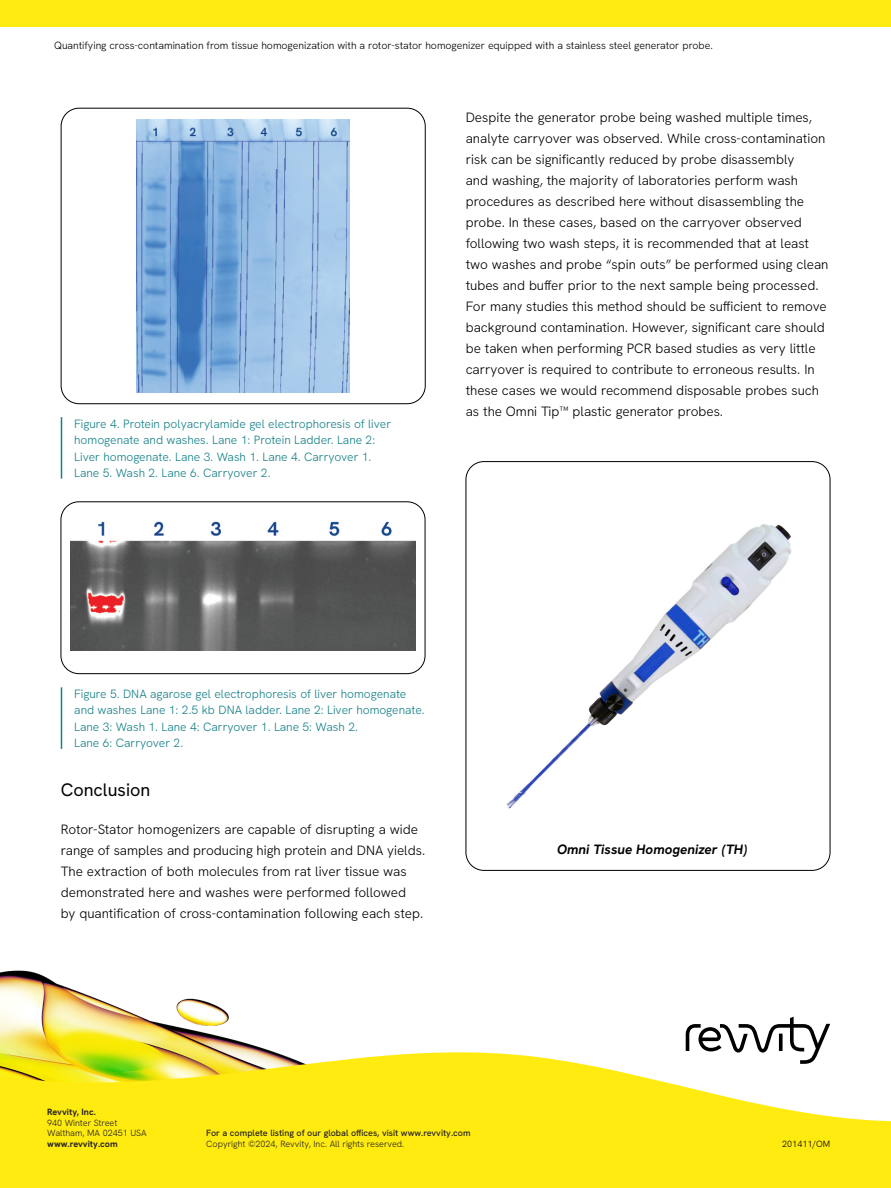
<style>
.page{position:relative;width:891px;height:1188px;background:#fff}
.page>*{position:absolute;margin:0;border:0;box-sizing:border-box;transform-origin:0 0}
.Sub_Head{font:18px "Hanken Grotesk";color:#000}
.Body_Copy{font:300 13.5px/21px "Hanken Grotesk";color:#000}
.Body_Copy-2{font:italic 700 13.5px "Hanken Grotesk";color:#000}
.Captions{font:300 12px/16.5px "Hanken Grotesk";color:#148087}
.t1{font:300 10.5px "Hanken Grotesk";color:#000}
.t2{font:300 9px/10.5px "Hanken Grotesk";color:#231f20}
.t3{font:500 9px "Hanken Grotesk";color:#231f20}
.t4{font:700 9px "Hanken Grotesk";color:#231f20}
.t5{font:300 9px "Hanken Grotesk";color:#000}
</style>
<div class="page">
<img style="left:0;top:970px;width:265px;height:79px">
<svg style="left:0;top:1049px;width:891px;height:139px;background:#fcec2f"></svg>
<div style="left:0;top:0;width:891px;height:26px;background:#ffeb0f"></div>
<svg style="left:686px;top:1017px;width:144px;height:47px"></svg>
<img style="left:137px;top:120px;width:213px;height:272px">
<div style="left:61px;top:108px;width:364px;height:296px;border:1px solid #000;border-radius:18px"></div>
<hr style="left:61px;top:417px;width:1px;height:62px;background:#148087">
<img style="left:71px;top:521px;width:344px;height:130px">
<div style="left:61px;top:502px;width:364px;height:172px;border:1px solid #000;border-radius:18px"></div>
<hr style="left:61px;top:687px;width:1px;height:62px;background:#148087">
<img style="left:506px;top:524px;width:285px;height:285px">
<p class="t1" style="left:54px;top:39px;width:660px">Quantifying cross-contamination from tissue homogenization with a rotor-stator homogenizer equipped with a stainless steel generator probe.</p>
<p class="Captions" style="left:74px;top:415px;width:318px">Figure 4. Protein polyacrylamide gel electrophoresis of liver homogenate and washes. Lane 1: Protein Ladder. Lane 2:<br>Liver homogenate. Lane 3. Wash 1. Lane 4. Carryover 1.<br>Lane 5. Wash 2. Lane 6. Carryover 2.</p>
<p class="Body_Copy" style="left:466px;top:106px;width:364px">Despite the generator probe being washed multiple times, analyte carryover was observed. While cross-contamination risk can be significantly reduced by probe disassembly<br>and washing, the majority of laboratories perform wash procedures as described here without disassembling the probe. In these cases, based on the carryover observed following two wash steps, it is recommended that at least two washes and probe “spin outs” be performed using clean tubes and buffer prior to the next sample being processed.<br>For many studies this method should be sufficient to remove background contamination. However, significant care should be taken when performing PCR based studies as very little carryover is required to contribute to erroneous results. In these cases we would recommend disposable probes such as the Omni Tip™ plastic generator probes.</p>
<p class="Captions" style="left:74px;top:685px;width:352px">Figure 5. DNA agarose gel electrophoresis of liver homogenate and washes Lane 1: 2.5 kb DNA ladder. Lane 2: Liver homogenate.<br>Lane 3: Wash 1. Lane 4: Carryover 1. Lane 5: Wash 2.<br>Lane 6: Carryover 2.</p>
<p class="Sub_Head" style="left:61px;top:778px;width:91px">Conclusion</p>
<p class="Body_Copy" style="left:61px;top:818px;width:366px">Rotor-Stator homogenizers are capable of disrupting a wide range of samples and producing high protein and DNA yields.<br>The extraction of both molecules from rat liver tissue was demonstrated here and washes were performed followed<br>by quantification of cross-contamination following each step.</p>
<p class="Body_Copy-2" style="left:557px;top:840px;width:192px">Omni Tissue Homogenizer (TH)</p>
<p class="t4" style="left:47px;top:1106px;width:50px">Revvity, Inc.</p>
<p class="t2" style="left:47px;top:1117px;width:101px">940 Winter Street<br>Waltham, MA 02451 USA</p>
<p class="t4" style="left:47px;top:1138px;width:72px">www.revvity.com</p>
<p class="t3" style="left:206px;top:1127px;width:266px">For a complete listing of our global offices, visit www.revvity.com</p>
<p class="t2" style="left:206px;top:1138px;width:200px">Copyright ©2024, Revvity, Inc. All rights reserved.</p>
<p class="t5" style="left:782px;top:1138px;width:50px">201411/OM</p>
</div>
